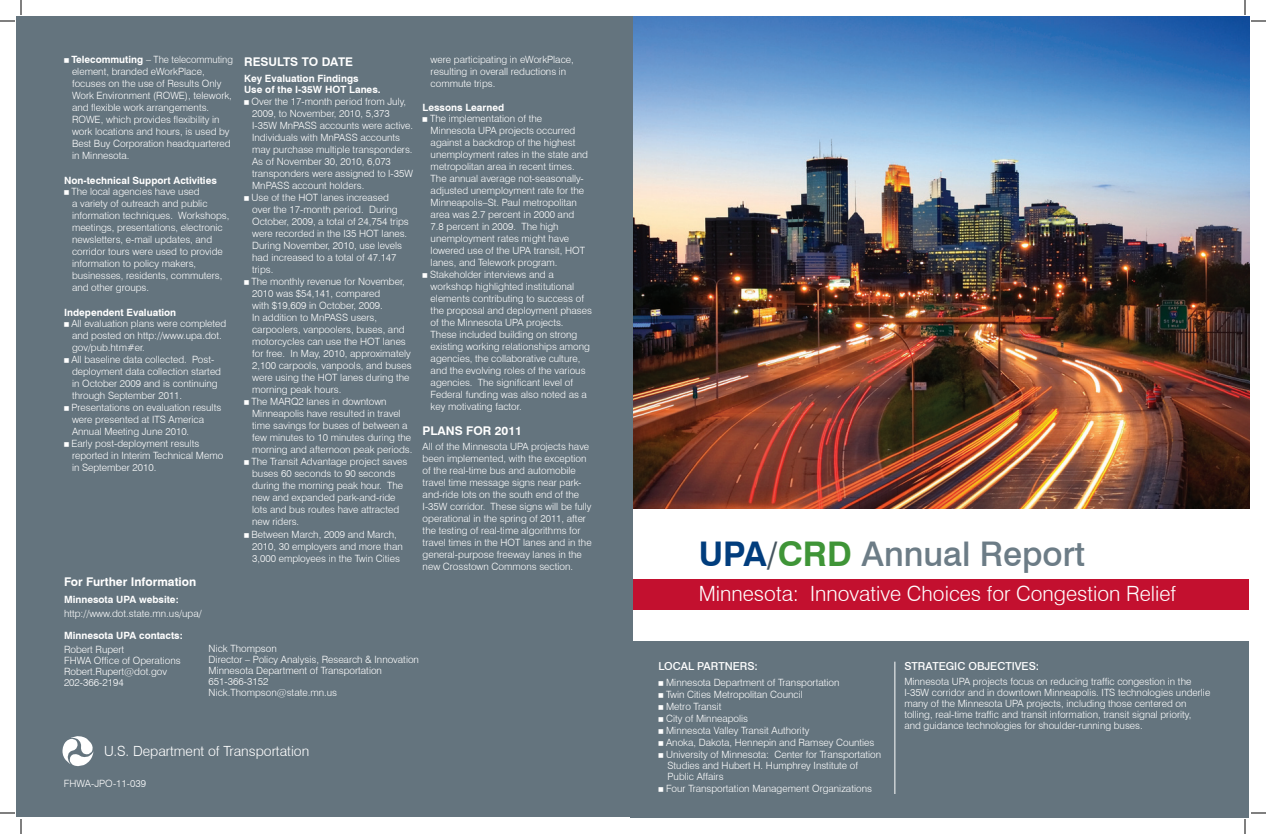
<style>
.page{position:relative;width:1266px;height:834px;background:#fff}
.page>*{position:absolute;margin:0;border:0;box-sizing:border-box;transform-origin:0 0}
.t1{font:500 34px "Swiss 721 BT";color:#6c7c86}
.t2{font:300 21px "Swiss 721 BT";color:#fff}
.t3{font:300 14px "Swiss 721 BT";color:#fff}
.t4{font:700 12px "Swiss 721 BT";color:#fff}
.t5{font:500 11px "Swiss 721 BT";color:#fff}
.t6{font:300 10px/12px "Swiss 721 BT";color:#fff}
.t7{font:700 10px "Swiss 721 BT";color:#fff}
.s1{font-weight:700}
.s2{font-weight:700;color:#013d7d}
.s3{font-weight:700;color:#45555f}
.s4{font-weight:700;color:#3f9537}
</style>
<div class="page">
<div style="left:630px;top:641px;width:619px;height:177px;background:#64747e"></div>
<hr style="left:894px;top:662px;width:1px;height:132px;background:#fff">
<div style="left:630px;top:579px;width:619px;height:31px;background:#c3102f"></div>
<img style="left:633px;top:16px;width:616px;height:493px">
<div style="left:16px;top:16px;width:617px;height:802px;background:#64747e"></div>
<svg style="left:62px;top:736px;width:31px;height:30px"></svg>
<svg style="left:0;top:0;width:22px;height:22px"></svg>
<svg style="left:0;top:812px;width:22px;height:22px"></svg>
<svg style="left:1244px;top:0;width:22px;height:22px"></svg>
<svg style="left:1244px;top:812px;width:22px;height:22px"></svg>
<p class="t6" style="left:72px;top:54px;width:162px;text-indent:-8px">■ <span class="s1">Telecommuting</span> – The telecommuting element, branded eWorkPlace, focuses on the use of Results Only<br>Work Environment (ROWE), telework, and flexible work arrangements.<br>ROWE, which provides flexibility in work locations and hours, is used by<br>Best Buy Corporation headquartered in Minnesota.</p>
<p class="t7" style="left:64px;top:175px;width:154px">Non-technical Support Activities</p>
<p class="t6" style="left:72px;top:186px;width:159px;text-indent:-8px">■ The local agencies have used<br>a variety of outreach and public information techniques. Workshops, meetings, presentations, electronic newsletters, e-mail updates, and corridor tours were used to provide information to policy makers, businesses, residents, commuters, and other groups.</p>
<p class="t7" style="left:64px;top:307px;width:114px">Independent Evaluation</p>
<p class="t6" style="left:72px;top:318px;width:156px;text-indent:-8px">■ All evaluation plans were completed and posted on http://www.upa.dot. gov/pub.htm#er.</p>
<p class="t6" style="left:72px;top:354px;width:151px;text-indent:-8px">■ All baseline data collected. Post&shy;deployment data collection started in October 2009 and is continuing through September 2011.</p>
<p class="t6" style="left:72px;top:402px;width:151px;text-indent:-8px">■ Presentations on evaluation results were presented at ITS America<br>Annual Meeting June 2010.</p>
<p class="t6" style="left:72px;top:438px;width:153px;text-indent:-8px">■ Early post-deployment results reported in Interim Technical Memo in September 2010.</p>
<p class="t4" style="left:244px;top:54px;width:110px">RESULTS TO DATE</p>
<p class="t7" style="left:244px;top:72px;width:116px">Key Evaluation Findings</p>
<p class="t7" style="left:244px;top:83px;width:138px">Use of the I-35W HOT Lanes.</p>
<p class="t6" style="left:252px;top:95px;width:162px;text-indent:-8px">■ Over the 17-month period from July, 2009, to November, 2010, 5,373<br>I-35W MnPASS accounts were active.<br>Individuals with MnPASS accounts may purchase multiple transponders.<br>As of November 30, 2010, 6,073 transponders were assigned to I-35W MnPASS account holders.</p>
<p class="t6" style="left:252px;top:191px;width:158px;text-indent:-8px">■ Use of the HOT lanes increased over the 17-month period. During<br>October, 2009, a total of 24,754 trips were recorded in the I35 HOT lanes.<br>During November, 2010, use levels had increased to a total of 47.147 trips.</p>
<p class="t6" style="left:252px;top:275px;width:161px;text-indent:-8px">■ The monthly revenue for November,<br>2010 was $54,141, compared<br>with $19,609 in October, 2009.<br>In addition to MnPASS users, carpoolers, vanpoolers, buses, and motorcycles can use the HOT lanes for free. In May, 2010, approximately<br>2,100 carpools, vanpools, and buses were using the HOT lanes during the morning peak hours.</p>
<p class="t6" style="left:252px;top:395px;width:162px;text-indent:-8px">■ The MARQ2 lanes in downtown Minneapolis have resulted in travel time savings for buses of between a few minutes to 10 minutes during the morning and afternoon peak periods.</p>
<p class="t6" style="left:252px;top:455px;width:157px;text-indent:-8px">■ The Transit Advantage project saves buses 60 seconds to 90 seconds during the morning peak hour. The new and expanded park-and-ride lots and bus routes have attracted new riders.</p>
<p class="t6" style="left:252px;top:528px;width:152px;text-indent:-8px">■ Between March, 2009 and March,<br>2010, 30 employers and more than<br>3,000 employees in the Twin Cities</p>
<p class="t6" style="left:431px;top:54px;width:145px">were participating in eWorkPlace, resulting in overall reductions in commute trips.</p>
<p class="t7" style="left:423px;top:102px;width:83px">Lessons Learned</p>
<p class="t6" style="left:431px;top:113px;width:159px;text-indent:-8px">■ The implementation of the<br>Minnesota UPA projects occurred against a backdrop of the highest unemployment rates in the state and metropolitan area in recent times.<br>The annual average not-seasonally&shy;adjusted unemployment rate for the<br>Minneapolis–St. Paul metropolitan area was 2.7 percent in 2000 and<br>7.8 percent in 2009. The high unemployment rates might have lowered use of the UPA transit, HOT lanes, and Telework program.</p>
<p class="t6" style="left:431px;top:269px;width:163px;text-indent:-8px">■ Stakeholder interviews and a workshop highlighted institutional elements contributing to success of the proposal and deployment phases of the Minnesota UPA projects.<br>These included building on strong existing working relationships among agencies, the collaborative culture, and the evolving roles of the various agencies. The significant level of Federal funding was also noted as a key motivating factor.</p>
<p class="t4" style="left:423px;top:424px;width:101px">PLANS FOR 2011</p>
<p class="t6" style="left:423px;top:441px;width:170px">All of the Minnesota UPA projects have been implemented, with the exception of the real-time bus and automobile travel time message signs near park&shy;and-ride lots on the south end of the I-35W corridor. These signs will be fully operational in the spring of 2011, after the testing of real-time algorithms for travel times in the HOT lanes and in the general-purpose freeway lanes in the new Crosstown Commons section.</p>
<p class="t4" style="left:64px;top:574px;width:134px">For Further Information</p>
<p class="t7" style="left:64px;top:593px;width:116px">Minnesota UPA website:</p>
<p class="t6" style="left:64px;top:607px;width:139px">http://www.dot.state.mn.us/upa/</p>
<p class="t7" style="left:64px;top:629px;width:120px">Minnesota UPA contacts:</p>
<p class="t6" style="left:64px;top:643px;width:62px">Robert Rupert</p>
<p class="t6" style="left:64px;top:654px;width:118px">FHWA Office of Operations</p>
<p class="t6" style="left:64px;top:665px;width:105px">Robert.Rupert@dot.gov</p>
<p class="t6" style="left:64px;top:676px;width:61px">202-366-2194</p>
<p class="t6" style="left:209px;top:643px;width:70px">Nick Thompson</p>
<p class="t6" style="left:209px;top:654px;width:212px">Director – Policy Analysis, Research &amp; Innovation</p>
<p class="t6" style="left:209px;top:665px;width:175px">Minnesota Department of Transportation</p>
<p class="t6" style="left:209px;top:676px;width:61px">651-366-3152</p>
<p class="t6" style="left:209px;top:687px;width:130px">Nick.Thompson@state.mn.us</p>
<p class="t3" style="left:104px;top:743px;width:207px">U.S. Department of Transportation</p>
<p class="t6" style="left:64px;top:777px;width:84px">FHWA-JPO-11-039</p>
<p class="t1" style="left:699px;top:533px;width:388px"><span class="s2">UPA</span><span class="s3">/</span><span class="s4">CRD</span> Annual Report</p>
<p class="t2" style="left:699px;top:581px;width:479px">Minnesota: Innovative Choices for Congestion Relief</p>
<p class="t5" style="left:658px;top:660px;width:101px">LOCAL PARTNERS:</p>
<p class="t6" style="left:658px;top:677px;width:183px">■ Minnesota Department of Transportation</p>
<p class="t6" style="left:658px;top:689px;width:146px">■ Twin Cities Metropolitan Council</p>
<p class="t6" style="left:658px;top:701px;width:64px">■ Metro Transit</p>
<p class="t6" style="left:658px;top:713px;width:91px">■ City of Minneapolis</p>
<p class="t6" style="left:658px;top:725px;width:152px">■ Minnesota Valley Transit Authority</p>
<p class="t6" style="left:658px;top:737px;width:218px">■ Anoka, Dakota, Hennepin and Ramsey Counties</p>
<p class="t6" style="left:668px;top:749px;width:215px;line-height:11px;text-indent:-9px">■ University of Minnesota: Center for Transportation<br>Studies and Hubert H. Humphrey Institute of<br>Public Affairs</p>
<p class="t6" style="left:658px;top:783px;width:215px">■ Four Transportation Management Organizations</p>
<p class="t5" style="left:904px;top:659px;width:136px">STRATEGIC OBJECTIVES:</p>
<p class="t6" style="left:904px;top:675px;width:307px;line-height:11px">Minnesota UPA projects focus on reducing traffic congestion in the I-35W corridor and in downtown Minneapolis. ITS technologies underlie many of the Minnesota UPA projects, including those centered on tolling, real-time traffic and transit information, transit signal priority, and guidance technologies for shoulder-running buses.</p>
</div>
